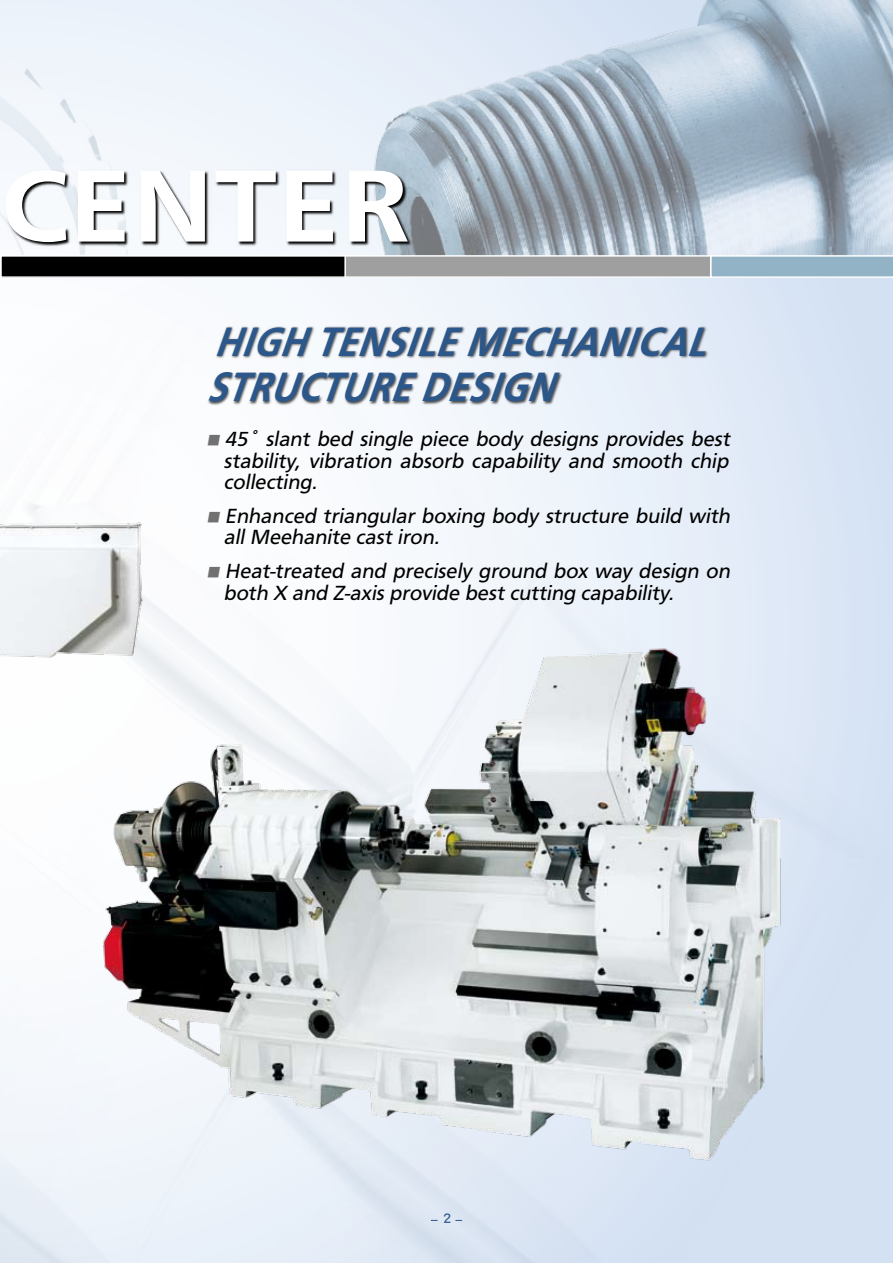
<style>
.page{position:relative;width:893px;height:1263px;background:#fff}
.page>*{position:absolute;margin:0;border:0;box-sizing:border-box;transform-origin:0 0}
.t1{font:500 106.35px "Frutus T";color:#fff;scale:1.1 1}
.t2{font:italic 500 42.45px/45.8px "Frutus T";color:#2c578a;scale:.9 1}
.t3{font:italic 21.3px/21.3px "Frutus T";color:#000}
.s1{font-family:"AR New Hei B5";font-weight:500;font-size:12.75px;color:#727172}
</style>
<div class="page">
<div style="left:0;top:0;width:354px;height:255px;background:#edf3fa"></div>
<img style="left:354px;top:0;width:539px;height:255px">
<img style="left:0;top:16px;width:128px;height:239px">
<div style="left:207px;top:324px;width:503px;height:82px;background:#000;opacity:.7"></div>
<img style="left:99px;top:617px;width:690px;height:565px">
<div style="left:1px;top:256px;width:365px;height:21px;background:#000"></div>
<div style="left:0;top:255px;width:366px;height:23px;border:2px solid #fff"></div>
<div style="left:345px;top:256px;width:366px;height:21px;background:#9f9fa0"></div>
<div style="left:344px;top:255px;width:368px;height:23px;border:2px solid #fff"></div>
<svg style="left:710px;top:255px;width:183px;height:23px"></svg>
<svg style="left:0;top:255px;width:2px;height:22px"></svg>
<img style="left:0;top:277px;width:162px;height:793px">
<svg style="left:0;top:169px;width:413px;height:80px"></svg>
<svg style="left:444px;top:1213px;width:18px;height:10px"></svg>
<h1 class="t1" style="left:0;top:144px;width:374px">CENTER</h1>
<h2 class="t2" style="left:206px;top:318px;width:575px">HIGH TENSILE MECHANICAL<br>STRUCTURE DESIGN</h2>
<p class="t3" style="left:223px;top:428px;width:512px;text-align:justify;text-indent:-17px"><span class="s1">■</span> 45˚ slant bed single piece body designs provides best stability, vibration absorb capability and smooth chip collecting.</p>
<p class="t3" style="left:223px;top:505px;width:512px;text-indent:-17px"><span class="s1">■</span> Enhanced triangular boxing body structure build with all Meehanite cast iron.</p>
<p class="t3" style="left:223px;top:560px;width:512px;text-indent:-17px"><span class="s1">■</span> Heat-treated and precisely ground box way design on both X and Z-axis provide best cutting capability.</p>
</div>
